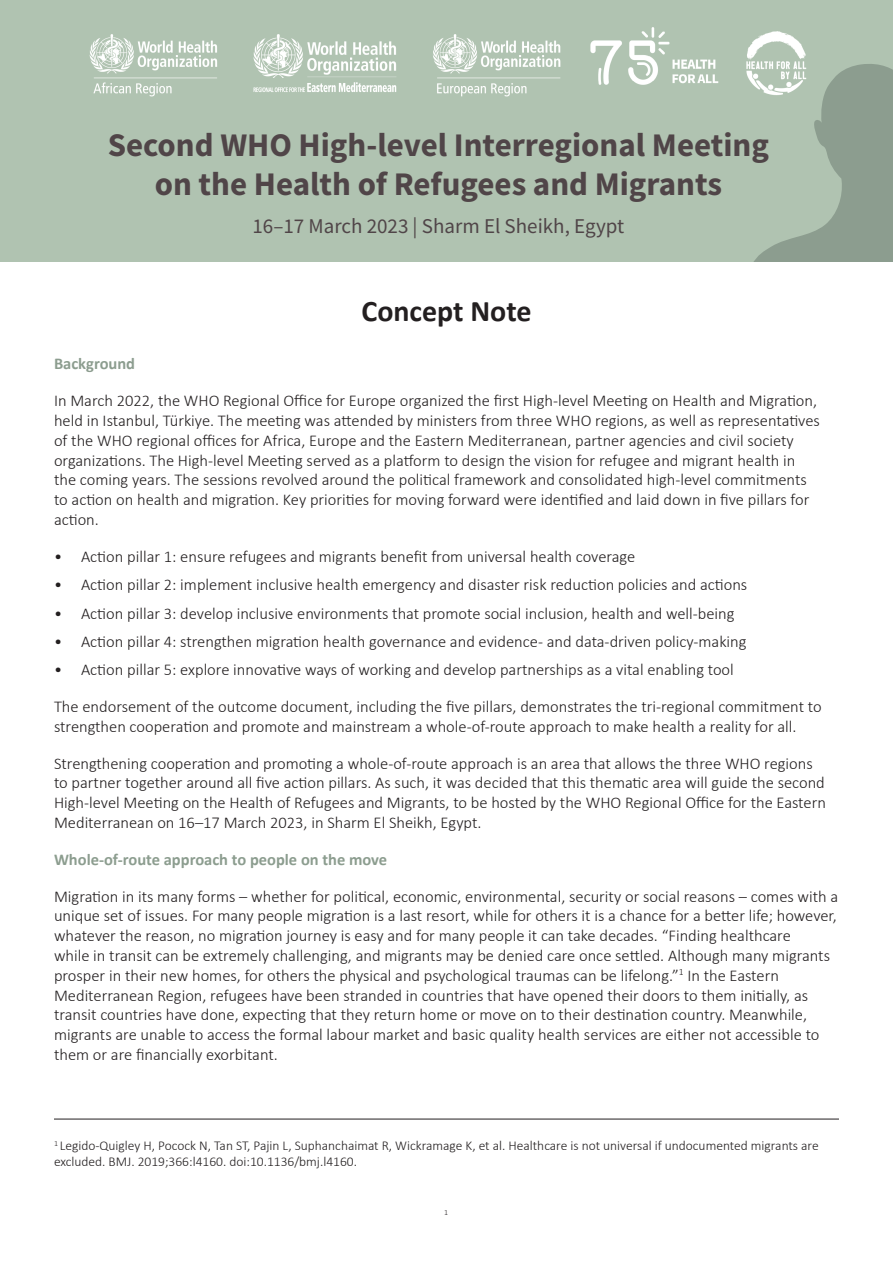
<style>
.page{position:relative;width:893px;height:1263px;background:#fff}
.page>*{position:absolute;margin:0;border:0;box-sizing:border-box;transform-origin:0 0}
.t1{font:700 33px/39.6px "Source Sans Pro";color:#504548;text-align:center}
.t2{font:700 30px "Calibri";color:#231f20}
.t3{font:21px "Source Sans Pro";color:#504548}
.t4{font:300 16.5px/19.8px "Calibri";color:#231f20}
.t5{font:700 16.5px "Calibri";color:#8c9d8f}
.t6{font:300 13.5px "Calibri";color:#231f20}
.t7{font:300 7.8px "Calibri";color:#231f20}
</style>
<div class="page">
<div style="left:0;top:0;width:893px;height:261px;background:#b0c3b1"></div>
<svg style="left:754px;top:64px;width:139px;height:197px"></svg>
<img style="left:89px;top:27px;width:759px;height:80px">
<hr style="left:54px;top:1119px;width:785px;height:1px;background:#231f20">
<p class="t1" style="left:108px;top:124px;width:663px">Second WHO High-level Interregional Meeting on the Health of Refugees and Migrants</p>
<p class="t3" style="left:253px;top:213px;width:373px">16–17 March 2023 | Sharm El Sheikh, Egypt</p>
<p class="t2" style="left:361px;top:289px;width:171px">Concept Note</p>
<p class="t5" style="left:54px;top:352px;width:83px">Background</p>
<p class="t4" style="left:54px;top:391px;width:767px">In March 2022, the WHO Regional Office for Europe organized the first High-level Meeting on Health and Migration, held in Istanbul, Türkiye. The meeting was attended by ministers from three WHO regions, as well as representatives of the WHO regional offices for Africa, Europe and the Eastern Mediterranean, partner agencies and civil society organizations. The High-level Meeting served as a platform to design the vision for refugee and migrant health in the coming years. The sessions revolved around the political framework and consolidated high-level commitments to action on health and migration. Key priorities for moving forward were identified and laid down in five pillars for action.</p>
<p class="t4" style="left:81px;top:546px;width:556px">Action pillar 1: ensure refugees and migrants benefit from universal health coverage</p>
<p class="t4" style="left:54px;top:546px;width:10px">•</p>
<p class="t4" style="left:54px;top:575px;width:10px">•</p>
<p class="t4" style="left:81px;top:575px;width:668px">Action pillar 2: implement inclusive health emergency and disaster risk reduction policies and actions</p>
<p class="t4" style="left:54px;top:603px;width:10px">•</p>
<p class="t4" style="left:81px;top:603px;width:655px">Action pillar 3: develop inclusive environments that promote social inclusion, health and well-being</p>
<p class="t4" style="left:54px;top:631px;width:10px">•</p>
<p class="t4" style="left:81px;top:631px;width:667px">Action pillar 4: strengthen migration health governance and evidence- and data-driven policy-making</p>
<p class="t4" style="left:81px;top:660px;width:654px">Action pillar 5: explore innovative ways of working and develop partnerships as a vital enabling tool</p>
<p class="t4" style="left:54px;top:660px;width:10px">•</p>
<p class="t4" style="left:54px;top:696px;width:769px">The endorsement of the outcome document, including the five pillars, demonstrates the tri-regional commitment to strengthen cooperation and promote and mainstream a whole-of-route approach to make health a reality for all.</p>
<p class="t4" style="left:54px;top:753px;width:773px">Strengthening cooperation and promoting a whole-of-route approach is an area that allows the three WHO regions to partner together around all five action pillars. As such it, was decided that this thematic area will guide the second High-level Meeting on the Health of Refugees and Migrants to, be hosted by the WHO Regional Office for the Eastern Mediterranean on 16–17 March 2023, in Sharm El Sheikh, Egypt.</p>
<p class="t5" style="left:54px;top:848px;width:335px">Whole-of-route approach to people on the move</p>
<p class="t4" style="left:54px;top:886px;width:786px">Migration in its many forms – whether for political, economic, environmental, security or social reasons – comes with a unique set of issues. For many people migration is a last resort, while for others isit a chance for a better life; however, whatever the reason, no migration journey is easy and for many people it can take decades “. Finding healthcare<br>while in transit can be extremely challenging, and migrants may be denied care once settled. Although many migrants prosper in their new homes, for others the physical and psychological traumas can be lifelong <sup>1</sup>“ . In the Eastern Mediterranean Region, refugees have been stranded in countries that have opened their doors to them initially, as transit countries have done, expecting that they return home or move on to their destination country. Meanwhile, migrants are unable to access the formal labour market and basic quality health services are either not accessible to them or are financially exorbitant.</p>
<p class="t7" style="left:54px;top:1138px;width:5px">1</p>
<p class="t6" style="left:54px;top:1153px;width:305px">excluded. BMJ. 2019;366:l4160. doi:10.1136/bmj l. 4160.</p>
<p class="t6" style="left:60px;top:1137px;width:760px">Legido-Quigley H, Pocock N, Tan ST, Pajin ,L Suphanchaimat ,R Wickramage ,K et al. Healthcare is not universal if undocumented migrants are</p>
<p class="t7" style="left:444px;top:1207px;width:5px">1</p>
</div>
